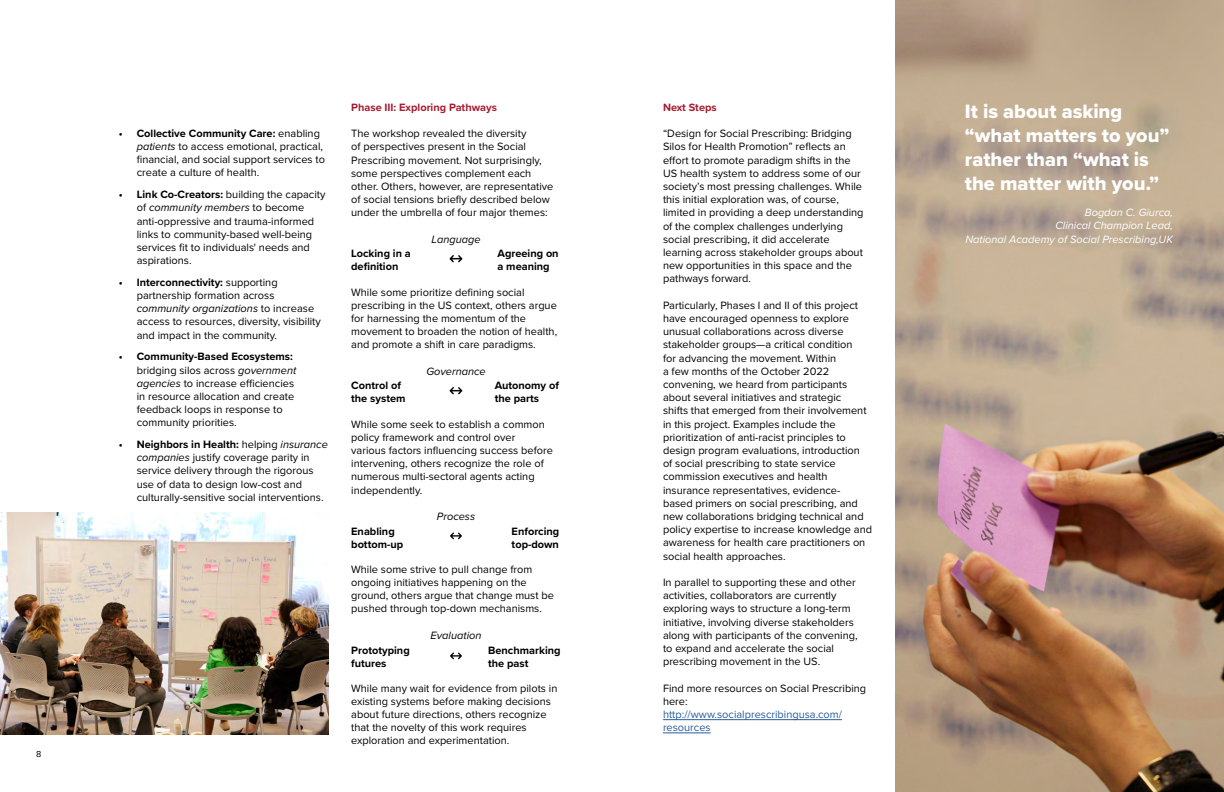
<style>
.page{position:relative;width:1224px;height:792px;background:#fff}
.page>*{position:absolute;margin:0;border:0;box-sizing:border-box;transform-origin:0 0}
.t1{font:20px/24px "Proxima Nova Extrabld";color:#fff}
.t2{font:11px/13.2px "Proxima Nova";color:#000}
.t3{font:700 11px/13.2px "Proxima Nova";color:#000}
.t4{font:italic 11px/13.2px "Proxima Nova";color:#fff;text-align:right}
.t5{font:11px/13.2px "Proxima Nova";color:#265b9b}
.t6{font:700 11px "Proxima Nova";color:#a51c30}
.t7{font:italic 11px "Proxima Nova";color:#000}
.t8{font:9px "Proxima Nova";color:#000}
.s1{font-weight:700}
.s2{font-style:italic}
</style>
<div class="page">
<img style="left:895px;top:0;width:329px;height:792px">
<img style="left:1px;top:512px;width:328px;height:222px">
<hr style="left:663px;top:719px;width:179px;height:1px;background:#265b9b">
<hr style="left:663px;top:733px;width:48px;height:1px;background:#265b9b">
<img style="left:449px;top:255px;width:14px;height:8px">
<img style="left:449px;top:387px;width:14px;height:8px">
<img style="left:450px;top:532px;width:12px;height:8px">
<img style="left:450px;top:652px;width:12px;height:8px">
<p class="t8" style="left:36px;top:747px;width:7px">8</p>
<p class="t2" style="left:137px;top:126px;width:190px;text-indent:-18px"><span class="s1">• Collective Community Care:</span> enabling <span class="s2">patients</span> to access emotional, practical, financial, and social support services to create a culture of health.</p>
<p class="t2" style="left:137px;top:187px;width:190px;text-indent:-18px"><span class="s1">• Link Co-Creators:</span> building the capacity of <span class="s2">community members</span> to become anti-oppressive and trauma-informed links to community-based well-being services fit to individuals' needs and aspirations.</p>
<p class="t2" style="left:137px;top:275px;width:186px;text-indent:-18px"><span class="s1">• Interconnectivity:</span> supporting partnership formation across <span class="s2">community organizations</span> to increase access to resources, diversity, visibility and impact in the community.</p>
<p class="t2" style="left:137px;top:350px;width:161px;text-indent:-18px"><span class="s1">• Community-Based Ecosystems: </span>bridging silos across <span class="s2">government agencies</span> to increase efficiencies in resource allocation and create feedback loops in response to community priorities.</p>
<p class="t2" style="left:137px;top:437px;width:193px;text-indent:-18px"><span class="s1">• Neighbors in Health:</span> helping <span class="s2">insurance companies</span> justify coverage parity in service delivery through the rigorous use of data to design low-cost and culturally-sensitive social interventions.</p>
<p class="t6" style="left:351px;top:99px;width:147px">Phase III: Exploring Pathways</p>
<p class="t2" style="left:351px;top:126px;width:204px">The workshop revealed the diversity<br>of perspectives present in the Social Prescribing movement. Not surprisingly, some perspectives complement each other. Others, however, are representative of social tensions briefly described below under the umbrella of four major themes:</p>
<p class="t7" style="left:432px;top:231px;width:51px">Language</p>
<p class="t3" style="left:351px;top:246px;width:61px">Locking in a definition</p>
<p class="t3" style="left:498px;top:246px;width:63px">Agreeing on a meaning</p>
<p class="t2" style="left:351px;top:285px;width:208px">While some prioritize defining social prescribing in the US context, others argue for harnessing the momentum of the movement to broaden the notion of health, and promote a shift in care paradigms.</p>
<p class="t7" style="left:426px;top:363px;width:61px">Governance</p>
<p class="t3" style="left:351px;top:378px;width:56px">Control of the system</p>
<p class="t3" style="left:495px;top:378px;width:66px">Autonomy of the parts</p>
<p class="t2" style="left:351px;top:417px;width:203px">While some seek to establish a common policy framework and control over<br>various factors influencing success before intervening, others recognize the role of numerous multi-sectoral agents acting independently.</p>
<p class="t7" style="left:437px;top:508px;width:40px">Process</p>
<p class="t3" style="left:351px;top:524px;width:53px">Enabling bottom-up</p>
<p class="t3" style="left:512px;top:524px;width:49px">Enforcing top-down</p>
<p class="t2" style="left:351px;top:562px;width:204px">While some strive to pull change from ongoing initiatives happening on the ground, others argue that change must be pushed through top-down mechanisms.</p>
<p class="t7" style="left:431px;top:627px;width:52px">Evaluation</p>
<p class="t3" style="left:351px;top:644px;width:60px">Prototyping futures</p>
<p class="t3" style="left:488px;top:644px;width:74px">Benchmarking the past</p>
<p class="t2" style="left:351px;top:681px;width:208px">While many wait for evidence from pilots in existing systems before making decisions about future directions, others recognize that the novelty of this work requires exploration and experimentation.</p>
<p class="t6" style="left:663px;top:99px;width:55px">Next Steps</p>
<p class="t2" style="left:663px;top:126px;width:202px">“Design for Social Prescribing: Bridging Silos for Health Promotion” reflects an effort to promote paradigm shifts in the US health system to address some of our society’s most pressing challenges. While this initial exploration was, of course, limited in providing a deep understanding of the complex challenges underlying social prescribing, it did accelerate learning across stakeholder groups about new opportunities in this space and the pathways forward.</p>
<p class="t2" style="left:663px;top:298px;width:211px">Particularly, Phases I and II of this project have encouraged openness to explore unusual collaborations across diverse stakeholder groups—a critical condition<br>for advancing the movement. Within<br>a few months of the October 2022 convening, we heard from participants about several initiatives and strategic<br>shifts that emerged from their involvement in this project. Examples include the prioritization of anti-racist principles to design program evaluations, introduction<br>of social prescribing to state service commission executives and health insurance representatives, evidence&shy;based primers on social prescribing, and new collaborations bridging technical and policy expertise to increase knowledge and awareness for health care practitioners on social health approaches.</p>
<p class="t2" style="left:663px;top:575px;width:196px">In parallel to supporting these and other activities, collaborators are currently exploring ways to structure a long-term initiative, involving diverse stakeholders along with participants of the convening, to expand and accelerate the social prescribing movement in the US.</p>
<p class="t2" style="left:663px;top:681px;width:205px">Find more resources on Social Prescribing here:</p>
<p class="t5" style="left:663px;top:707px;width:181px">http://www.socialprescribingusa.com/ resources</p>
<h1 class="t1" style="left:965px;top:99px;width:206px">It is about asking “what matters to you” rather than “what is the matter with you.”</h1>
<p class="t4" style="left:965px;top:206px;width:209px">Bogdan C. Giurca,<br>Clinical Champion Lead,<br>National Academy of Social Prescribing,UK</p>
</div>
